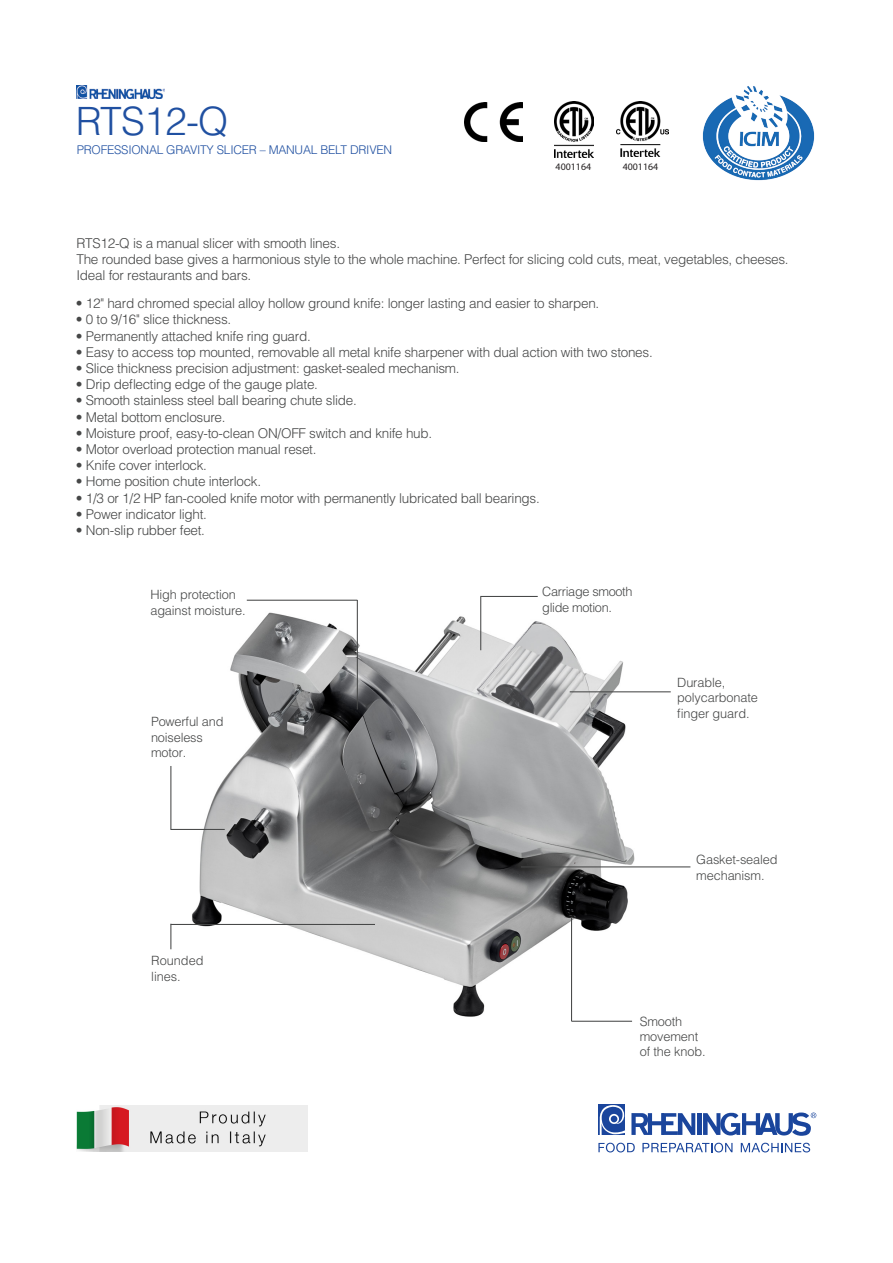
<style>
.page{position:relative;width:893px;height:1263px;background:#fff}
.page>*{position:absolute;margin:0;border:0;box-sizing:border-box;transform-origin:0 0}
.t1{font:300 39px "Helvetica LT Std";letter-spacing:-.02em;color:#2050a1}
.t2{font:300 13.5px/16.2px "Helvetica LT Std";letter-spacing:-.02em;color:#464747}
.t3{font:300 12.75px/15.3px "Helvetica LT Std";letter-spacing:-.01em;color:#464747}
.t4{font:300 12px "Helvetica LT Std";letter-spacing:-.02em;color:#2050a1}
.t5{font:9.9px "Myriad Pro";color:#231f20}
</style>
<div class="page">
<img style="left:176px;top:595px;width:482px;height:427px">
<hr style="left:570px;top:691px;width:101px;height:1px;background:#464747">
<svg style="left:631px;top:1113px;width:64px;height:22px"></svg>
<hr style="left:697px;top:1113px;width:4px;height:22px;background:#1a459c">
<div style="left:598px;top:1104px;width:27px;height:31px;background:#1a459c"></div>
<svg style="left:599px;top:1105px;width:26px;height:30px"></svg>
<svg style="left:598px;top:1143px;width:37px;height:9px"></svg>
<svg style="left:642px;top:1143px;width:90px;height:9px"></svg>
<svg style="left:741px;top:1143px;width:69px;height:9px"></svg>
<svg style="left:703px;top:1112px;width:113px;height:24px"></svg>
<img style="left:76px;top:85px;width:89px;height:13px">
<img style="left:76px;top:1105px;width:232px;height:47px">
<hr style="left:480px;top:597px;width:1px;height:53px;background:#464747">
<hr style="left:521px;top:866px;width:169px;height:1px;background:#464747">
<hr style="left:170px;top:766px;width:1px;height:64px;background:#464747">
<svg style="left:170px;top:924px;width:1px;height:25px"></svg>
<hr style="left:171px;top:829px;width:54px;height:1px;background:#464747">
<hr style="left:171px;top:924px;width:204px;height:1px;background:#464747">
<hr style="left:480px;top:596px;width:58px;height:1px;background:#464747">
<hr style="left:572px;top:1021px;width:60px;height:1px;background:#464747">
<hr style="left:571px;top:917px;width:1px;height:104px;background:#464747">
<hr style="left:247px;top:600px;width:110px;height:1px;background:#464747">
<hr style="left:357px;top:600px;width:1px;height:109px;background:#464747">
<img style="left:702px;top:86px;width:113px;height:95px">
<img style="left:554px;top:102px;width:40px;height:55px">
<img style="left:617px;top:102px;width:51px;height:54px">
<img style="left:464px;top:102px;width:58px;height:39px">
<h1 class="t1" style="left:76px;top:96px;width:154px">RTS12-Q</h1>
<p class="t4" style="left:77px;top:142px;width:317px">PROFESSIONAL GRAVITY SLICER – MANUAL BELT DRIVEN</p>
<p class="t5" style="left:556px;top:161px;width:37px">4001164</p>
<p class="t5" style="left:623px;top:161px;width:37px">4001164</p>
<p class="t2" style="left:76px;top:235px;width:714px">RTS12-Q is a manual slicer with smooth lines.<br>The rounded base gives a harmonious style to the whole machine. Perfect for slicing cold cuts, meat, vegetables, cheeses.<br>Ideal for restaurants and bars.</p>
<p class="t2" style="left:76px;top:295px;width:525px">• 12" hard chromed special alloy hollow ground knife: longer lasting and easier to sharpen.</p>
<p class="t2" style="left:76px;top:311px;width:157px">• 0 to 9/16" slice thickness.</p>
<p class="t2" style="left:76px;top:328px;width:236px">• Permanently attached knife ring guard.</p>
<p class="t2" style="left:76px;top:344px;width:578px">• Easy to access top mounted, removable all metal knife sharpener with dual action with two stones.</p>
<p class="t2" style="left:76px;top:360px;width:385px">• Slice thickness precision adjustment: gasket-sealed mechanism.</p>
<p class="t2" style="left:76px;top:376px;width:244px">• Drip deflecting edge of the gauge plate.</p>
<p class="t2" style="left:76px;top:392px;width:282px">• Smooth stainless steel ball bearing chute slide.</p>
<p class="t2" style="left:76px;top:409px;width:151px">• Metal bottom enclosure.</p>
<p class="t2" style="left:76px;top:425px;width:358px">• Moisture proof, easy-to-clean ON/OFF switch and knife hub.</p>
<p class="t2" style="left:76px;top:441px;width:242px">• Motor overload protection manual reset.</p>
<p class="t2" style="left:76px;top:457px;width:133px">• Knife cover interlock.</p>
<p class="t2" style="left:76px;top:473px;width:187px">• Home position chute interlock.</p>
<p class="t2" style="left:76px;top:490px;width:465px">• 1/3 or 1/2 HP fan-cooled knife motor with permanently lubricated ball bearings.</p>
<p class="t2" style="left:76px;top:506px;width:133px">• Power indicator light.</p>
<p class="t2" style="left:76px;top:522px;width:131px">• Non-slip rubber feet.</p>
<p class="t3" style="left:150px;top:587px;width:97px">High protection against moisture.</p>
<p class="t3" style="left:151px;top:714px;width:74px">Powerful and noiseless motor.</p>
<p class="t3" style="left:151px;top:953px;width:54px">Rounded lines.</p>
<p class="t3" style="left:542px;top:584px;width:92px">Carriage smooth glide motion.</p>
<p class="t3" style="left:677px;top:675px;width:82px">Durable, polycarbonate finger guard.</p>
<p class="t3" style="left:696px;top:852px;width:83px">Gasket-sealed mechanism.</p>
<p class="t3" style="left:640px;top:1013px;width:67px">Smooth movement of the knob.</p>
</div>
